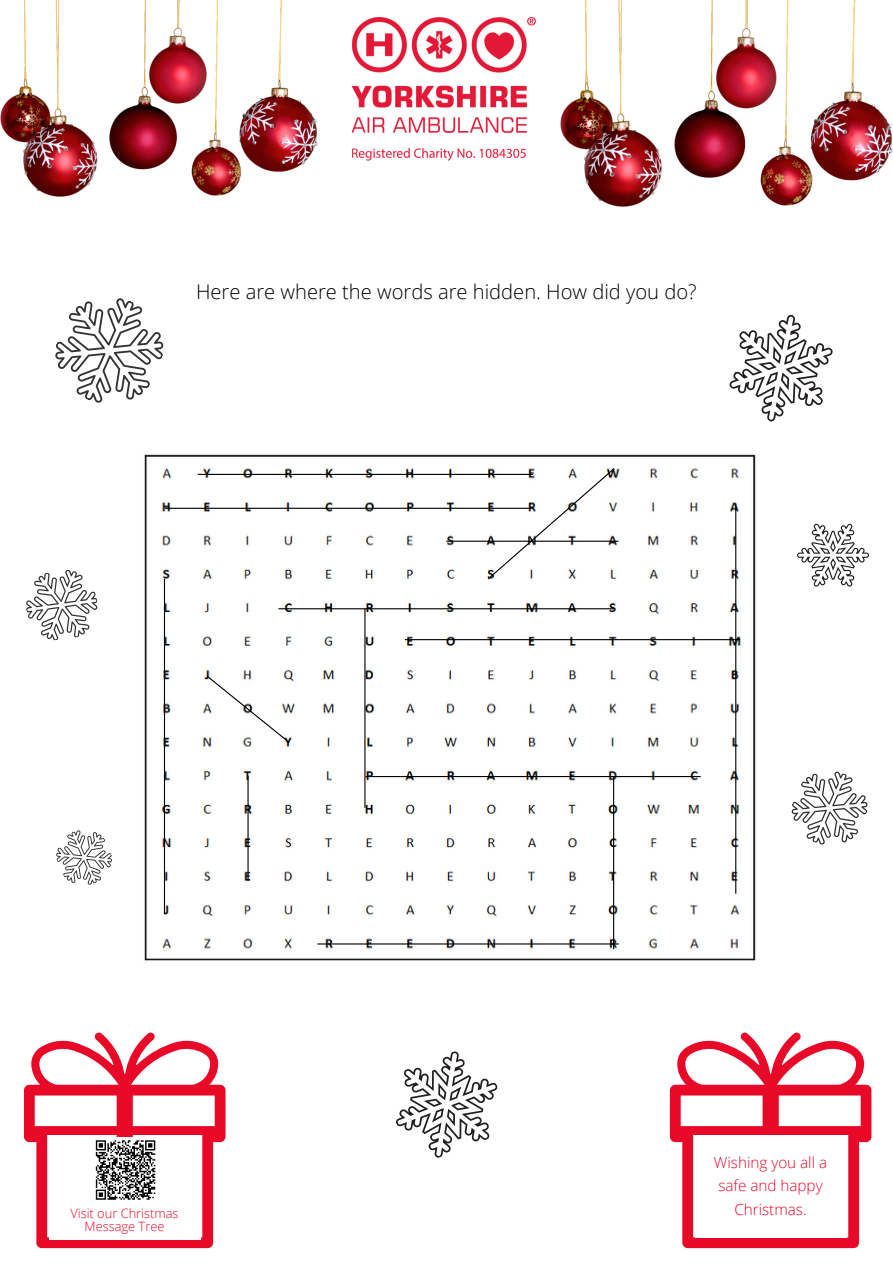
<style>
.page{position:relative;width:893px;height:1264px;background:#fff}
.page>*{position:absolute;margin:0;border:0;box-sizing:border-box;transform-origin:0 0}
.t1{font:300 20.1px "Open Sans";color:#000}
.t2{font:300 15.3px/23.5px "Open Sans";color:#e80828}
.t3{font:300 12.9px "Open Sans";color:#e80828}
</style>
<div class="page">
<svg style="left:797px;top:523px;width:71px;height:63px"></svg>
<img style="left:144px;top:454px;width:612px;height:507px">
<svg style="left:55px;top:298px;width:109px;height:105px"></svg>
<svg style="left:791px;top:771px;width:77px;height:74px"></svg>
<svg style="left:56px;top:830px;width:56px;height:55px"></svg>
<svg style="left:729px;top:314px;width:104px;height:108px"></svg>
<svg style="left:26px;top:570px;width:72px;height:71px"></svg>
<svg style="left:396px;top:1051px;width:102px;height:107px"></svg>
<hr style="left:198px;top:474px;width:335px;height:1px;background:#000">
<hr style="left:278px;top:608px;width:335px;height:1px;background:#000">
<hr style="left:405px;top:639px;width:335px;height:1px;background:#000">
<hr style="left:365px;top:776px;width:335px;height:1px;background:#000">
<hr style="left:317px;top:943px;width:302px;height:1px;background:#000">
<hr style="left:164px;top:579px;width:1px;height:335px;background:#000">
<hr style="left:364px;top:608px;width:1px;height:199px;background:#000">
<hr style="left:735px;top:503px;width:1px;height:390px;background:#000">
<hr style="left:247px;top:776px;width:1px;height:104px;background:#000">
<svg style="left:486px;top:467px;width:129px;height:113px"></svg>
<hr style="left:446px;top:540px;width:172px;height:2px;background:#000">
<hr style="left:613px;top:776px;width:1px;height:173px;background:#000">
<svg style="left:206px;top:675px;width:85px;height:69px"></svg>
<hr style="left:165px;top:507px;width:368px;height:2px;background:#000">
<img style="left:352px;top:18px;width:184px;height:143px">
<img style="left:560px;top:0;width:332px;height:207px">
<img style="left:0;top:0;width:317px;height:197px">
<svg style="left:669px;top:1032px;width:202px;height:216px"></svg>
<div style="left:695px;top:1134px;width:151px;height:103px;background:#fff"></div>
<svg style="left:24px;top:1032px;width:201px;height:216px"></svg>
<p class="t1" style="left:196px;top:277px;width:502px">Here are where the words are hidden. How did you do?</p>
<p class="t2" style="left:713px;top:1150px;width:115px">Wishing you all a safe and happy</p>
<p class="t3" style="left:70px;top:1204px;width:110px">Visit our Christmas</p>
<p class="t2" style="left:734px;top:1197px;width:74px">Christmas.</p>
<p class="t3" style="left:85px;top:1217px;width:81px">Message Tree</p>
</div>
